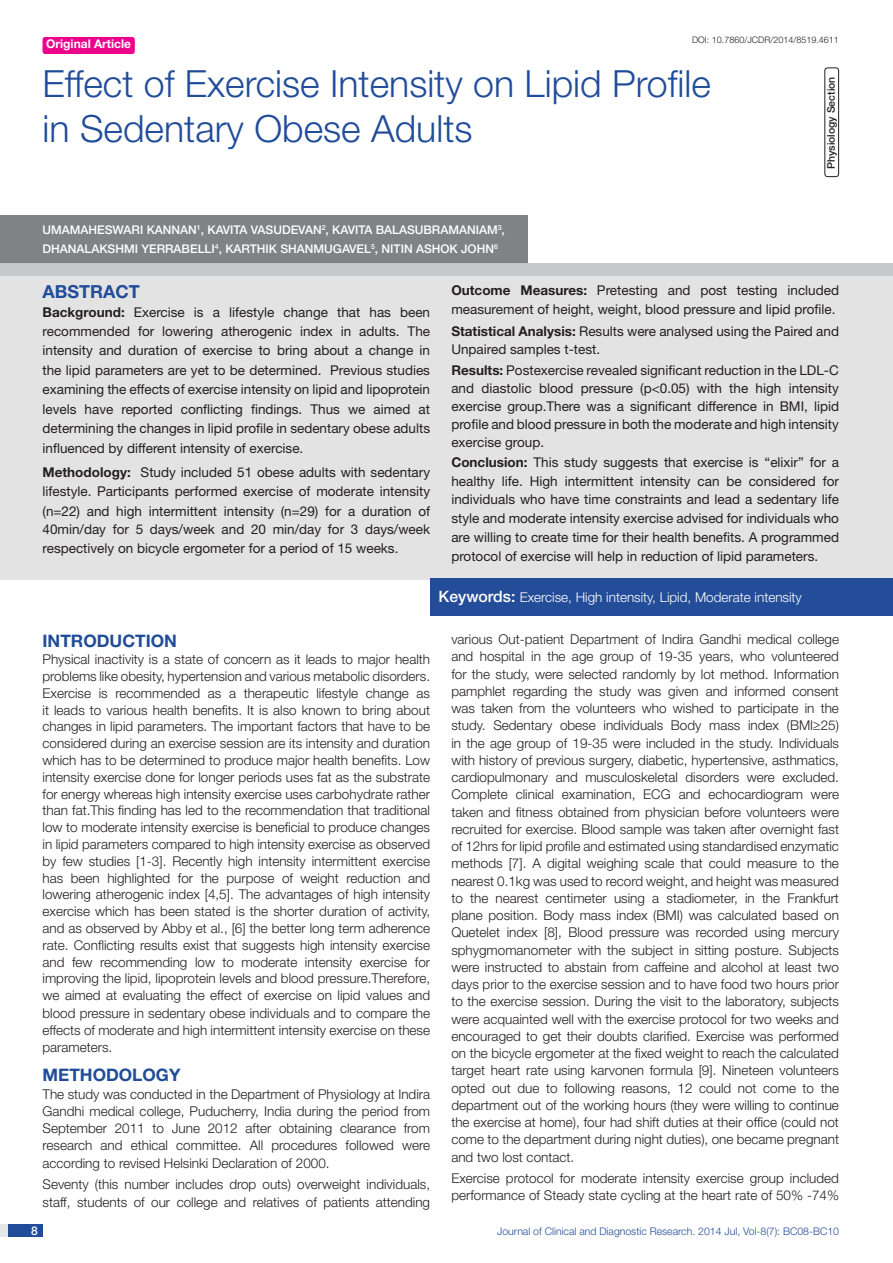
<style>
.page{position:relative;width:893px;height:1263px;background:#fff}
.page>*{position:absolute;margin:0;border:0;box-sizing:border-box;transform-origin:0 0}
.t1{font:300 37.5px/45px "Helvetica Neue";color:#214c99}
.Abstract_head{font:700 18px "Helvetica Neue";color:#214c99}
.Level_1{font:700 17.25px "Helvetica Neue";color:#214c99}
.Body_text{font:300 13.5px/17.2px "Helvetica Neue";color:#231f20;text-align:justify}
.Abstract_text{font:13.5px/19.4px "Helvetica Neue";color:#231f20;text-align:justify}
.t2{font:300 13.5px "Helvetica Neue";color:#fff}
.Author{font:500 12px/18.8px "Helvetica Neue";color:#fff}
.t3{font:700 12px "Helvetica Neue";color:#fff}
.t4{font:300 10.5px "Helvetica Neue";color:#214c99}
.t5{font:500 10.5px "Helvetica Neue";color:#231f20}
.DOI{font:300 9px "Helvetica Neue";color:#231f20}
.s1{color:#244d99}
.s2{font-weight:700}
.s3{font-weight:500;font-size:15.75px}
</style>
<div class="page">
<div style="left:0;top:1224px;width:43px;height:13px;background:#e6e7e9"></div>
<div style="left:8px;top:1224px;width:35px;height:13px;background:#214c99"></div>
<div style="left:43px;top:37px;width:92px;height:17px;background:#ed028c;border-radius:3px"></div>
<div style="left:0;top:271px;width:893px;height:308px;background:#e3e3e4"></div>
<div style="left:0;top:263px;width:893px;height:12px;background:#c6c8ca"></div>
<div style="left:430px;top:579px;width:463px;height:37px;background:#244d99"></div>
<div style="left:0;top:216px;width:527px;height:47px;background:#808285"></div>
<div style="left:824px;top:67px;width:15px;height:110px;border:1px solid #231f20;border-radius:3px"></div>
<p class="DOI" style="left:692px;top:35px;width:148px">DOI: 10.7860/JCDR/2014/8519.4611</p>
<p class="t3" style="left:46px;top:37px;width:87px">Original Article</p>
<p class="t1" style="left:43px;top:60px;width:670px">Effect of Exercise Intensity on Lipid Profile in Sedentary Obese Adults</p>
<p class="t5" style="left:825px;top:169px;width:94px;rotate:-90deg">PHYSIOLOGY SECTION</p>
<p class="Author" style="left:43px;top:221px;width:464px">UMAMAHESWARI KANNAN<sup>1</sup>, KAVITA VASUDEVAN<sup>2</sup>, KAVITA BALASUB RAMANIAM<sup>3</sup>,<br>DHANALAKSHMI YERRABELLI<sup>4</sup>, KARTHIK SHANMUGAVEL<sup>5</sup>, NITIN ASHOK JOHN<sup>6</sup></p>
<p class="Abstract_head" style="left:43px;top:281px;width:99px">ABST<span class="s1">RAC</span>T</p>
<p class="Abstract_text" style="left:43px;top:303px;width:389px"><span class="s2">Background:</span> Exercise is a lifestyle change that has been recommended for lowering atherogenic index in adults. The intensity and duration of exercise to bring about a change in the lipid parameters are yet to be determined. Previous studies examining the effects of exercise intensity on lipid and lipoprotein levels have reported conflicting findings. Thus we aimed at determining the changes in lipid profile in sedentary obese adults influenced by different intensity of exercise.</p>
<p class="Abstract_text" style="left:43px;top:462px;width:389px"><span class="s2">Methodology:</span> Study included 51 obese adults with sedentary lifestyle. Participants performed exercise of moderate intensity (n=22) and high intermittent intensity (n=29) for a duration of 40min/day for 5 days/week and 20 min/day for 3 days/week respectively on bicycle ergometer for a period of 15 weeks.</p>
<p class="Abstract_text" style="left:451px;top:281px;width:389px;line-height:18.8px"><span class="s2">Outcome Measures:</span> Pretesting and post testing included measurement of height, weight, blood pressure and lipid profile.</p>
<p class="Abstract_text" style="left:451px;top:322px;width:389px;line-height:18.1px"><span class="s2">Statistical Analysis:</span> Results were analysed using the Paired and<br>Unpaired samples t-test.</p>
<p class="Abstract_text" style="left:451px;top:360px;width:389px;line-height:18.1px"><span class="s2">Results:</span> Postexercise revealed significant reduction in the LDL-C and diastolic blood pressure (p&lt;0.05) with the high intensity exercise group.There was a significant difference in BMI, lipid profile and blood pressure in both the moderate and high intensity exercise group.</p>
<p class="Abstract_text" style="left:451px;top:453px;width:389px;line-height:18.6px"><span class="s2">Conclusion:</span> This study suggests that exercise is “elixir” for a healthy life. High intermittent intensity can be considered for individuals who have time constraints and lead a sedentary life style and moderate intensity exercise advised for individuals who are willing to create time for their health benefits. A programmed protocol of exercise will help in reduction of lipid parameters.</p>
<p class="t2" style="left:439px;top:588px;width:365px"><span class="s3">KEYWORDS:</span> Exercise, High intensity, Lipid, Moderate intensity</p>
<p class="Level_1" style="left:43px;top:630px;width:31px">intro</p>
<p class="Level_1" style="left:97px;top:630px;width:82px">duction</p>
<p class="Body_text" style="left:43px;top:650px;width:389px">Physical inactivity is a state of concern as it leads to major health problems like obesity, hypertension and various metabolic disorders.<br>Exercise is recommended as a therapeutic lifestyle change as it leads to various health benefits. It is also known to bring about changes in lipid parameters. The important factors that have to be considered during an exercise session are its intensity and duration which has to be determined to produce major health benefits. Low intensity exercise done for longer periods uses fat as the substrate for energy whereas high intensity exercise uses carbohydrate rather than fat.This finding has led to the recommendation that traditional low to moderate intensity exercise is beneficial to produce changes in lipid parameters compared to high intensity exercise as observed by few studies [1-3]. Recently high intensity intermittent exercise has been highlighted for the purpose of weight reduction and lowering atherogenic index [4,5]. The advantages of high intensity exercise which has been stated is the shorter duration of activity, and as observed by Abby et al., [6] the better long term adherence rate. Conflicting results exist that suggests high intensity exercise and few recommending low to moderate intensity exercise for improving the lipid, lipoprotein levels and blood pressure.Therefore, we aimed at evaluating the effect of exercise on lipid values and blood pressure in sedentary obese individuals and to compare the effects of moderate and high intermittent intensity exercise on these parameters.</p>
<p class="Level_1" style="left:43px;top:1064px;width:140px">Methodology</p>
<p class="Body_text" style="left:43px;top:1085px;width:389px">The study was conducted in the Department of Physiology at Indira Gandhi medical college, Puducherry, India during the period from September 2011 to June 2012 after obtaining clearance from research and ethical committee. All procedures followed were according to revised Helsinki Declaration of 2000.</p>
<p class="Body_text" style="left:43px;top:1175px;width:389px;line-height:17.7px">Seventy (this number includes drop outs) overweight individuals, staff, students of our college and relatives of patients attending</p>
<p class="Body_text" style="left:451px;top:630px;width:389px">various Out-patient Department of Indira Gandhi medical college and hospital in the age group of 19-35 years, who volunteered for the study, were selected randomly by lot method. Information pamphlet regarding the study was given and informed consent was taken from the volunteers who wished to participate in the study. Sedentary obese individuals Body mass index (BMI≥25) in the age group of 19-35 were included in the study. Individuals with history of previous surgery, diabetic, hypertensive, asthmatics, cardiopulmonary and musculoskeletal disorders were excluded.<br>Complete clinical examination, ECG and echocardiogram were taken and fitness obtained from physician before volunteers were recruited for exercise. Blood sample was taken after overnight fast of 12hrs for lipid profile and estimated using standardised enzymatic methods [7]. A digital weighing scale that could measure to the nearest 0.1kg was used to record weight, and height was measured to the nearest centimeter using a stadiometer, in the Frankfurt plane position. Body mass index (BMI) was calculated based on Quetelet index [8], Blood pressure was recorded using mercury sphygmomanometer with the subject in sitting posture. Subjects were instructed to abstain from caffeine and alcohol at least two days prior to the exercise session and to have food two hours prior to the exercise session. During the visit to the laboratory, subjects were acquainted well with the exercise protocol for two weeks and encouraged to get their doubts clarified. Exercise was performed on the bicycle ergometer at the fixed weight to reach the calculated target heart rate using karvonen formula [9]. Nineteen volunteers opted out due to following reasons, 12 could not come to the department out of the working hours (they were willing to continue the exercise at home), four had shift duties at their office (could not come to the department during night duties), one became pregnant and two lost contact.</p>
<p class="Body_text" style="left:451px;top:1169px;width:389px">Exercise protocol for moderate intensity exercise group included performance of Steady state cycling at the heart rate of 50% -74%</p>
<p class="Author" style="left:31px;top:1221px;width:8px">8</p>
<p class="t4" style="left:497px;top:1225px;width:343px">Journal of Clinical and Diagnostic Research. 2014 Jul, Vol-8(7): BC08-BC10</p>
</div>
